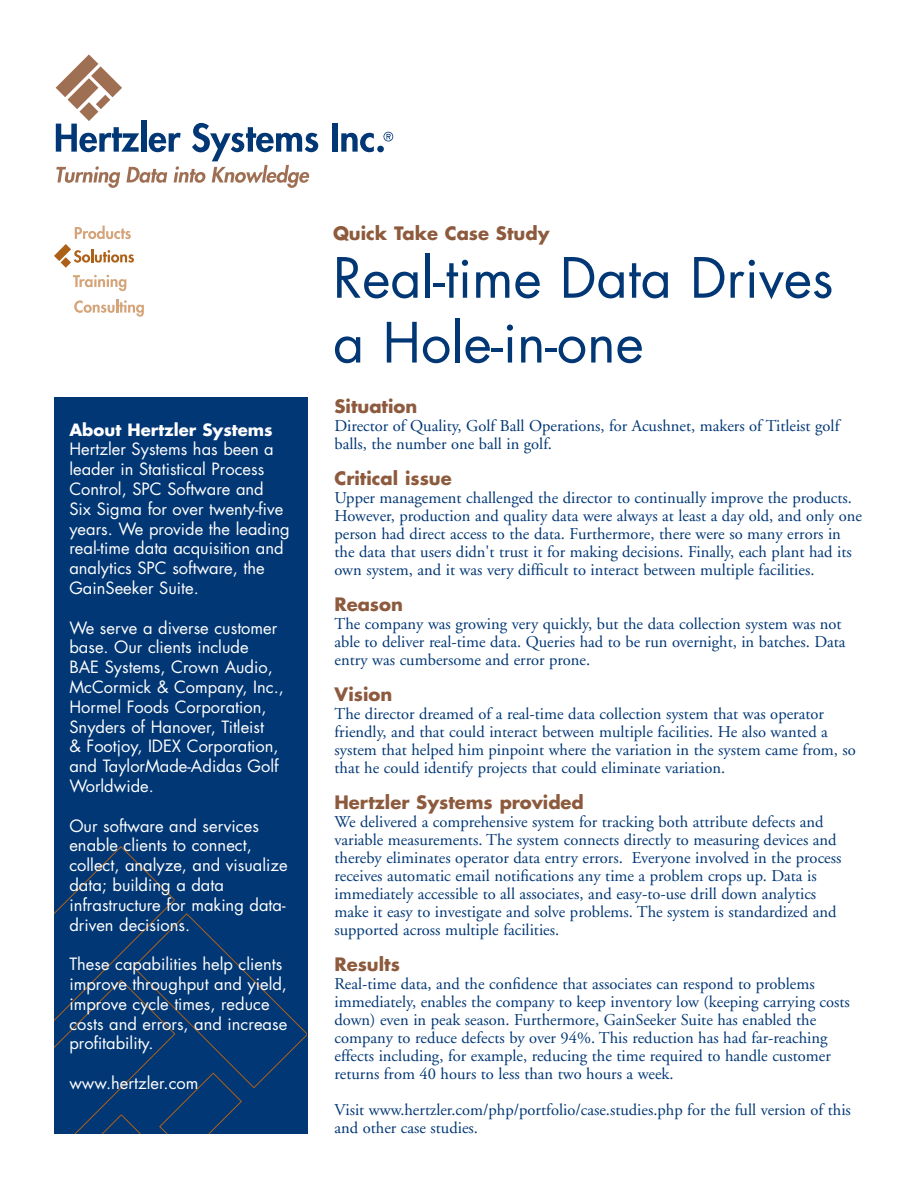
<style>
.page{position:relative;width:918px;height:1188px;background:#fff}
.page>*{position:absolute;margin:0;border:0;box-sizing:border-box;transform-origin:0 0}
.t1{font:54px/64.8px "Futura";color:#013775}
.t2{font:700 18px "Futura";color:#8d5a3d}
.t3{font:16.5px/18px "Adobe Garamond";color:#013775}
.t4{font:16.5px/19.8px "Futura";color:#fff}
.t5{font:700 16.5px "Futura";color:#fff}
</style>
<div class="page">
<div style="left:54px;top:397px;width:253px;height:737px;background:#013775"></div>
<svg style="left:54px;top:846px;width:252px;height:288px"></svg>
<svg style="left:91px;top:66px;width:31px;height:31px"></svg>
<svg style="left:56px;top:54px;width:54px;height:55px"></svg>
<svg style="left:80px;top:102px;width:18px;height:19px"></svg>
<div style="left:141px;top:120px;width:5px;height:32px;background:#013775"></div>
<div style="left:332px;top:124px;width:5px;height:28px;background:#013775"></div>
<svg style="left:341px;top:133px;width:33px;height:19px"></svg>
<div style="left:377px;top:146px;width:7px;height:6px;background:#013775;border-radius:50%"></div>
<svg style="left:56px;top:123px;width:262px;height:65px"></svg>
<svg style="left:383px;top:132px;width:10px;height:10px"></svg>
<svg style="left:61px;top:257px;width:10px;height:11px"></svg>
<svg style="left:73px;top:275px;width:53px;height:16px"></svg>
<svg style="left:74px;top:299px;width:70px;height:18px"></svg>
<svg style="left:54px;top:226px;width:80px;height:37px"></svg>
<p class="t5" style="left:69px;top:422px;width:205px">About Hertzler Systems</p>
<p class="t4" style="left:69px;top:441px;width:222px">Hertzler Systems has been a leader in Statistical Process<br>Control, SPC Software and<br>Six Sigma for over twenty-five years. We provide the leading real-time data acquisition and analytics SPC software, the<br>GainSeeker Suite.</p>
<p class="t4" style="left:69px;top:619px;width:216px">We serve a diverse customer base. Our clients include<br>BAE Systems, Crown Audio,<br>McCormick &amp; Company, Inc.,<br>Hormel Foods Corporation,<br>Snyders of Hanover, Titleist<br>&amp; Footjoy, IDEX Corporation, and TaylorMade-Adidas Golf<br>Worldwide.</p>
<p class="t4" style="left:69px;top:817px;width:220px">Our software and services enable clients to connect, collect, analyze, and visualize data; building a data infrastructure for making data&shy;driven decisions.</p>
<p class="t4" style="left:69px;top:956px;width:219px">These capabilities help clients improve throughput and yield, improve cycle times, reduce costs and errors, and increase profitability.</p>
<p class="t4" style="left:69px;top:1074px;width:131px">www.hertzler.com</p>
<p class="t2" style="left:333px;top:225px;width:218px">Quick Take Case Study</p>
<h1 class="t1" style="left:333px;top:250px;width:502px">Real-time Data Drives a Hole-in-one</h1>
<p class="t2" style="left:334px;top:398px;width:84px">Situation</p>
<p class="t3" style="left:334px;top:418px;width:506px">Director of Quality, Golf Ball Operations, for Acushnet, makers of Titleist golf balls, the number one ball in golf.</p>
<p class="t2" style="left:334px;top:470px;width:119px">Critical issue</p>
<p class="t3" style="left:334px;top:490px;width:529px">Upper management challenged the director to continually improve the products.<br>However, production and quality data were always at least a day old, and only one person had direct access to the data. Furthermore, there were so many errors in the data that users didn't trust it for making decisions. Finally, each plant had its own system, and it was very difficult to interact between multiple facilities.</p>
<p class="t2" style="left:334px;top:596px;width:70px">Reason</p>
<p class="t3" style="left:334px;top:616px;width:513px">The company was growing very quickly, but the data collection system was not able to deliver real-time data. Queries had to be run overnight, in batches. Data entry was cumbersome and error prone.</p>
<p class="t2" style="left:334px;top:686px;width:59px">Vision</p>
<p class="t3" style="left:334px;top:706px;width:523px">The director dreamed of a real-time data collection system that was operator friendly, and that could interact between multiple facilities. He also wanted a system that helped him pinpoint where the variation in the system came from, so that he could identify projects that could eliminate variation.</p>
<p class="t2" style="left:334px;top:794px;width:251px">Hertzler Systems provided</p>
<p class="t3" style="left:334px;top:814px;width:508px">We delivered a comprehensive system for tracking both attribute defects and variable measurements. The system connects directly to measuring devices and thereby eliminates operator data entry errors. Everyone involved in the process receives automatic email notifications any time a problem crops up. Data is immediately accessible to all associates, and easy-to-use drill down analytics make it easy to investigate and solve problems. The system is standardized and supported across multiple facilities.</p>
<p class="t2" style="left:334px;top:956px;width:67px">Results</p>
<p class="t3" style="left:334px;top:976px;width:517px">Real-time data, and the confidence that associates can respond to problems immediately, enables the company to keep inventory low (keeping carrying costs down) even in peak season. Furthermore, GainSeeker Suite has enabled the company to reduce defects by over 94%. This reduction has had far-reaching effects including, for example, reducing the time required to handle customer returns from 40 hours to less than two hours a week.</p>
<p class="t3" style="left:334px;top:1102px;width:518px">Visit www.hertzler.com/php/portfolio/case.studies.php for the full version of this and other case studies.</p>
</div>
